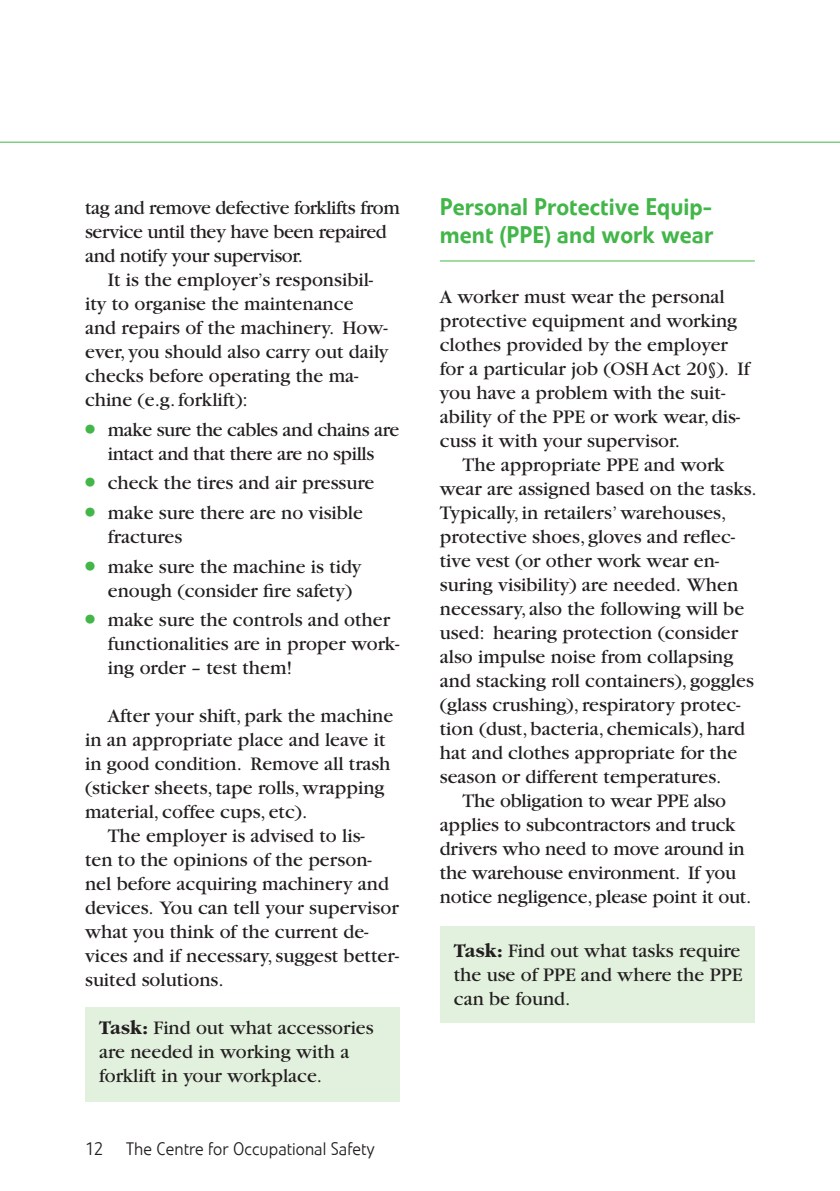
<style>
.page{position:relative;width:840px;height:1191px;background:#fff}
.page>*{position:absolute;margin:0;border:0;box-sizing:border-box;transform-origin:0 0}
.t1{font:500 24px/28px "Veto Com";color:#42b649}
.t2{font:20px/24px "Garamond";color:#231f20}
.t3{font:20px/24px "Garamond";letter-spacing:-.02em;color:#231f20}
.t4{font:300 18px "Veto Com";color:#231f20}
.s1{font-family:"Futura";font-weight:700;font-stretch:condensed;font-size:24px;color:#42b649}
.s2{font-weight:700}
</style>
<div class="page">
<div style="left:85px;top:1006px;width:315px;height:95px;background:#e2f0de"></div>
<div style="left:439px;top:926px;width:315px;height:96px;background:#e2f0de"></div>
<hr style="left:0;top:142px;width:839px;height:1px;background:#42b649">
<hr style="left:439px;top:260px;width:315px;height:1px;background:#42b649">
<p class="t3" style="left:85px;top:196px;width:316px">tag and remove defective forklifts from service until they have been repaired and notify your supervisor.</p>
<p class="t2" style="left:85px;top:268px;width:305px;text-indent:23px">It is the employer’s responsibil&shy;ity to organise the maintenance and repairs of the machinery. How&shy;ever, you should also carry out daily checks before operating the ma&shy;chine (e.g. forklift):</p>
<p class="t3" style="left:85px;top:417px;width:315px;text-align:center"><span class="s1">•</span> make sure the cables and chains are intact and that there are no spills</p>
<p class="t2" style="left:85px;top:471px;width:290px"><span class="s1">•</span> check the tires and air pressure</p>
<p class="t2" style="left:108px;top:501px;width:256px;text-indent:-23px"><span class="s1">•</span> make sure there are no visible fractures</p>
<p class="t2" style="left:108px;top:554px;width:255px;text-indent:-23px"><span class="s1">•</span> make sure the machine is tidy enough (consider fire safety)</p>
<p class="t2" style="left:108px;top:608px;width:293px;text-indent:-23px"><span class="s1">•</span> make sure the controls and other functionalities are in proper work&shy;ing order – test them!</p>
<p class="t2" style="left:85px;top:704px;width:309px;text-indent:23px">After your shift, park the machine in an appropriate place and leave it in good condition. Remove all trash (sticker sheets, tape rolls, wrapping material, coffee cups, etc).</p>
<p class="t2" style="left:85px;top:824px;width:315px;text-indent:23px">The employer is advised to lis-<br>ten to the opinions of the person&shy;nel before acquiring machinery and devices. You can tell your supervisor what you think of the current de&shy;vices and if necessary, suggest better&shy;suited solutions.</p>
<p class="t2" style="left:99px;top:1016px;width:276px"><span class="s2">Task:</span> Find out what accessories are needed in working with a forklift in your workplace.</p>
<p class="t4" style="left:85px;top:1138px;width:19px">12</p>
<p class="t4" style="left:126px;top:1138px;width:251px">The Centre for Occupational Safety</p>
<p class="t1" style="left:439px;top:193px;width:275px">Personal Protective Equip&shy;ment (PPE) and work wear</p>
<p class="t2" style="left:439px;top:285px;width:311px">A worker must wear the personal protective equipment and working clothes provided by the employer for a particular job (OSH Act 20§). If you have a problem with the suit&shy;ability of the PPE or work wear, dis&shy;cuss it with your supervisor.</p>
<p class="t2" style="left:462px;top:453px;width:263px">The appropriate PPE and work</p>
<p class="t2" style="left:439px;top:477px;width:318px">wear are assigned based on the tasks.</p>
<p class="t2" style="left:439px;top:501px;width:288px">Typically, in retailers’ warehouses,</p>
<p class="t2" style="left:439px;top:525px;width:297px">protective shoes, gloves and reflec-</p>
<p class="t2" style="left:439px;top:549px;width:281px">tive vest (or other work wear en-</p>
<p class="t2" style="left:439px;top:573px;width:300px">suring visibility) are needed. When</p>
<p class="t2" style="left:439px;top:597px;width:306px">necessary, also the following will be</p>
<p class="t2" style="left:439px;top:621px;width:299px">used: hearing protection (consider</p>
<p class="t2" style="left:439px;top:645px;width:295px">also impulse noise from collapsing</p>
<p class="t2" style="left:439px;top:669px;width:315px">and stacking roll containers), goggles</p>
<p class="t2" style="left:439px;top:693px;width:302px">(glass crushing), respiratory protec-</p>
<p class="t2" style="left:439px;top:717px;width:306px">tion (dust, bacteria, chemicals), hard</p>
<p class="t2" style="left:439px;top:741px;width:299px">hat and clothes appropriate for the</p>
<p class="t2" style="left:439px;top:765px;width:283px">season or different temperatures.</p>
<p class="t2" style="left:462px;top:789px;width:265px">The obligation to wear PPE also</p>
<p class="t2" style="left:439px;top:813px;width:297px">applies to subcontractors and truck</p>
<p class="t2" style="left:439px;top:837px;width:306px">drivers who need to move around in</p>
<p class="t2" style="left:439px;top:861px;width:297px">the warehouse environment. If you</p>
<p class="t2" style="left:439px;top:885px;width:313px">notice negligence, please point it out.</p>
<p class="t2" style="left:453px;top:938px;width:290px;text-align:justify"><span class="s2">Task:</span> Find out what tasks require the use of PPE and where the PPE can be found.</p>
</div>
